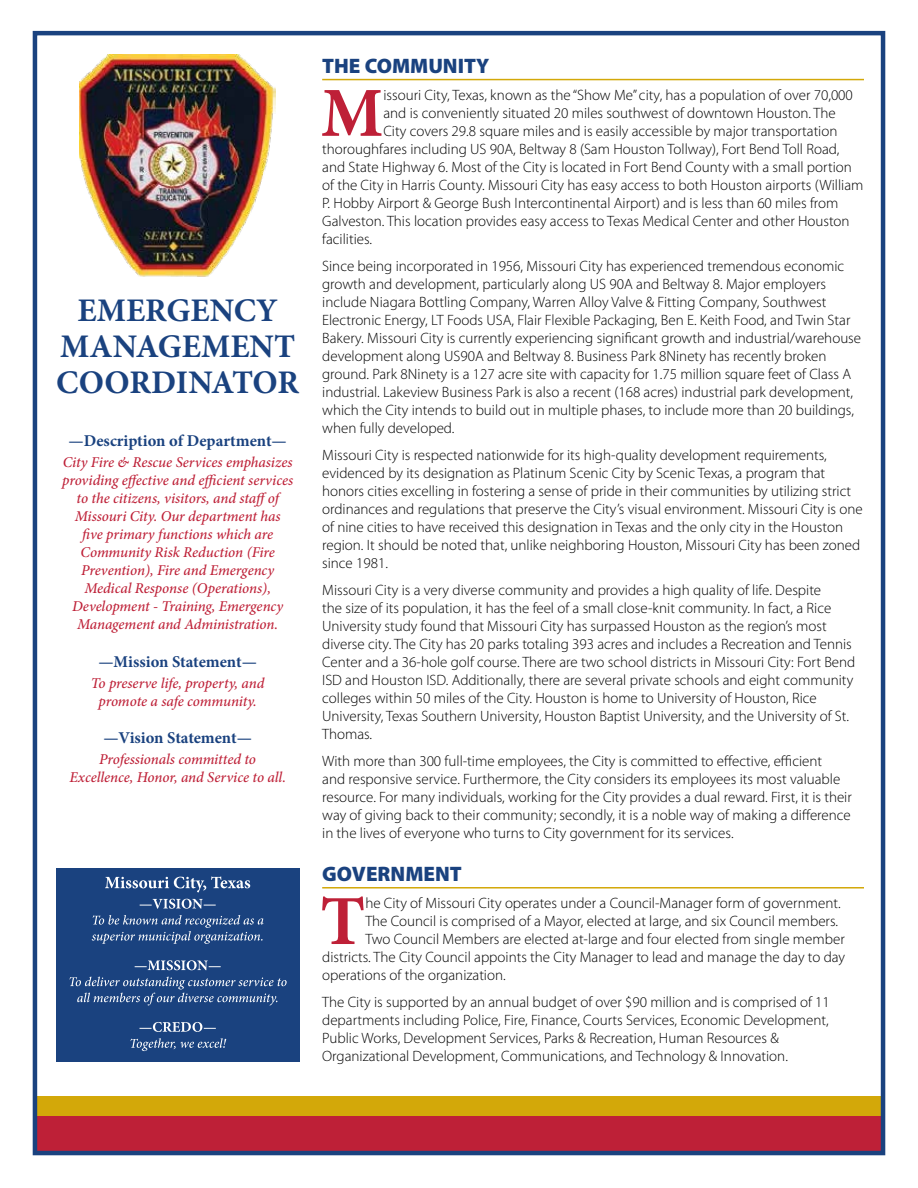
<style>
.page{position:relative;width:918px;height:1188px;background:#fff}
.page>*{position:absolute;margin:0;border:0;box-sizing:border-box;transform-origin:0 0}
.t1{font:700 70.35px "Minion Pro";color:#be2037}
.t2{font:700 33px/36px "Minion Pro";color:#1a427f;text-align:center}
.t3{font:900 21px "Myriad Pro";color:#1a427f}
.t4{font:700 16.5px "Minion Pro";letter-spacing:-.005em;color:#1a427f}
.t5{font:300 15px/18px "Myriad Pro";color:#000}
.t6{font:italic 500 15px/18px "Minion Pro";letter-spacing:-.005em;color:#be2037;text-align:center}
</style>
<div class="page">
<div style="left:38px;top:1114px;width:844px;height:38px;background:#be2037"></div>
<div style="left:38px;top:1096px;width:844px;height:20px;background:#d3a809"></div>
<div style="left:33px;top:31px;width:852px;height:1124px;border:4px solid #1a427f"></div>
<hr style="left:322px;top:79px;width:542px;height:1px;background:#d3a809">
<hr style="left:322px;top:887px;width:542px;height:2px;background:#d3a809">
<img style="left:79px;top:54px;width:197px;height:223px">
<div style="left:56px;top:868px;width:243px;height:194px;background:#1a427f"></div>
<svg style="left:130px;top:1038px;width:96px;height:13px"></svg>
<svg style="left:140px;top:1022px;width:76px;height:10px"></svg>
<svg style="left:69px;top:977px;width:218px;height:28px"></svg>
<svg style="left:135px;top:960px;width:86px;height:10px"></svg>
<svg style="left:92px;top:915px;width:172px;height:29px"></svg>
<svg style="left:140px;top:899px;width:76px;height:10px"></svg>
<svg style="left:105px;top:876px;width:145px;height:16px"></svg>
<h2 class="t2" style="left:56px;top:292px;width:245px">EMERGENCY<br>MANAGEMENT<br>COORDINATOR</h2>
<p class="t4" style="left:69px;top:429px;width:220px">—Description of Department—</p>
<p class="t6" style="left:62px;top:453px;width:232px">City Fire &amp; Rescue Services emphasizes providing effective and efficient services to the citizens, visitors, and staffof Missouri City. Our department has<br>five primary functions which are Community Risk Reduction (Fire Prevention), Fire and Emergency Medical Response (Operations), Development - Training, Emergency Management and Administration.</p>
<p class="t4" style="left:98px;top:650px;width:160px">—Mission Statement—</p>
<p class="t6" style="left:91px;top:674px;width:175px">To preserve life, property, and promote a safe community.</p>
<p class="t4" style="left:103px;top:726px;width:150px">—Vision Statement—</p>
<p class="t6" style="left:69px;top:751px;width:218px">Professionals committed to<br>Excellence, Honor, and Service to all.</p>
<h3 class="t3" style="left:322px;top:52px;width:169px">THE COMMUNITY</h3>
<h1 class="t1" style="left:321px;top:64px;width:64px">M</h1>
<p class="t5" style="left:383px;top:86px;width:471px">issouri City, Texas, known as the “Show Me” city, has a population of over 70,000</p>
<p class="t5" style="left:383px;top:104px;width:454px">and is conveniently situated 20 miles southwest of downtown Houston. The</p>
<p class="t5" style="left:383px;top:122px;width:456px">City covers 29.8 square miles and is easily accessible by major transportation</p>
<p class="t5" style="left:322px;top:140px;width:519px">thoroughfares including US 90A, Beltway 8 (Sam Houston Tollway), Fort Bend Toll Road,</p>
<p class="t5" style="left:322px;top:158px;width:531px">and State Highway 6. Most of the City is located in Fort Bend County with a small portion</p>
<p class="t5" style="left:322px;top:176px;width:543px">of the City in Harris County. Missouri City has easy access to both Houston airports (William</p>
<p class="t5" style="left:322px;top:194px;width:518px">P. Hobby Airport &amp; George Bush Intercontinental Airport) and is less than 60 miles from</p>
<p class="t5" style="left:322px;top:212px;width:529px">Galveston. This location provides easy access to Texas Medical Center and other Houston</p>
<p class="t5" style="left:322px;top:230px;width:51px">facilities.</p>
<p class="t5" style="left:322px;top:257px;width:540px">Since being incorporated in 1956, Missouri City has experienced tremendous economic growth and development, particularly along US 90A and Beltway 8. Major employers include Niagara Bottling Company, Warren Alloy Valve &amp; Fitting Company, Southwest Electronic Energy, LT Foods USA, Flair Flexible Packaging, Ben E. Keith Food, and Twin Star Bakery. Missouri City is currently experiencing significant growth and industrial/warehouse development along US90A and Beltway 8. Business Park 8Ninety has recently broken ground. Park 8Ninety is a 127 acre site with capacity for 1.75 million square feet of Class A industrial. Lakeview Business Park is also a recent (168 acres) industrial park development, which the City intends to build out in multiple phases, to include more than 20 buildings, when fully developed.</p>
<p class="t5" style="left:322px;top:446px;width:542px">Missouri City is respected nationwide for its high-quality development requirements, evidenced by its designation as Platinum Scenic City by Scenic Texas, a program that honors cities excelling in fostering a sense of pride in their communities by utilizing strict ordinances and regulations that preserve the City’s visual environment. Missouri City is one of nine cities to have received this designation in Texas and the only city in the Houston region. It should be noted that, unlike neighboring Houston, Missouri City has been zoned since 1981.</p>
<p class="t5" style="left:322px;top:581px;width:535px">Missouri City is a very diverse community and provides a high quality of life. Despite<br>the size of its population, it has the feel of a small close-knit community. In fact, a Rice University study found that Missouri City has surpassed Houston as the region’s most diverse city. The City has 20 parks totaling 393 acres and includes a Recreation and Tennis Center and a 36-hole golf course. There are two school districts in Missouri City: Fort Bend ISD and Houston ISD. Additionally, there are several private schools and eight community colleges within 50 miles of the City. Houston is home to University of Houston, Rice University, Texas Southern University, Houston Baptist University, and the University of St.<br>Thomas.</p>
<p class="t5" style="left:322px;top:752px;width:531px">With more than 300 full-time employees, the City is committed to effective, efficient<br>and responsive service. Furthermore, the City considers its employees its most valuable resource. For many individuals, working for the City provides a dual reward. First, it is their way of giving back to their community; secondly, it is a noble way of making a difference in the lives of everyone who turns to City government for its services.</p>
<h3 class="t3" style="left:322px;top:860px;width:141px">GOVERNMENT</h3>
<h1 class="t1" style="left:320px;top:872px;width:47px">T</h1>
<p class="t5" style="left:365px;top:894px;width:477px">he City of Missouri City operates under a Council-Manager form of government.</p>
<p class="t5" style="left:365px;top:912px;width:474px">The Council is comprised of a Mayor, elected at large, and six Council members.</p>
<p class="t5" style="left:365px;top:930px;width:481px">Two Council Members are elected at-large and four elected from single member</p>
<p class="t5" style="left:322px;top:948px;width:524px">districts. The City Council appoints the City Manager to lead and manage the day to day</p>
<p class="t5" style="left:322px;top:966px;width:185px">operations of the organization.</p>
<p class="t5" style="left:322px;top:993px;width:509px">The City is supported by an annual budget of over $90 million and is comprised of 11 departments including Police, Fire, Finance, Courts Services, Economic Development, Public Works, Development Services, Parks &amp; Recreation, Human Resources &amp; Organizational Development, Communications, and Technology &amp; Innovation.</p>
</div>
